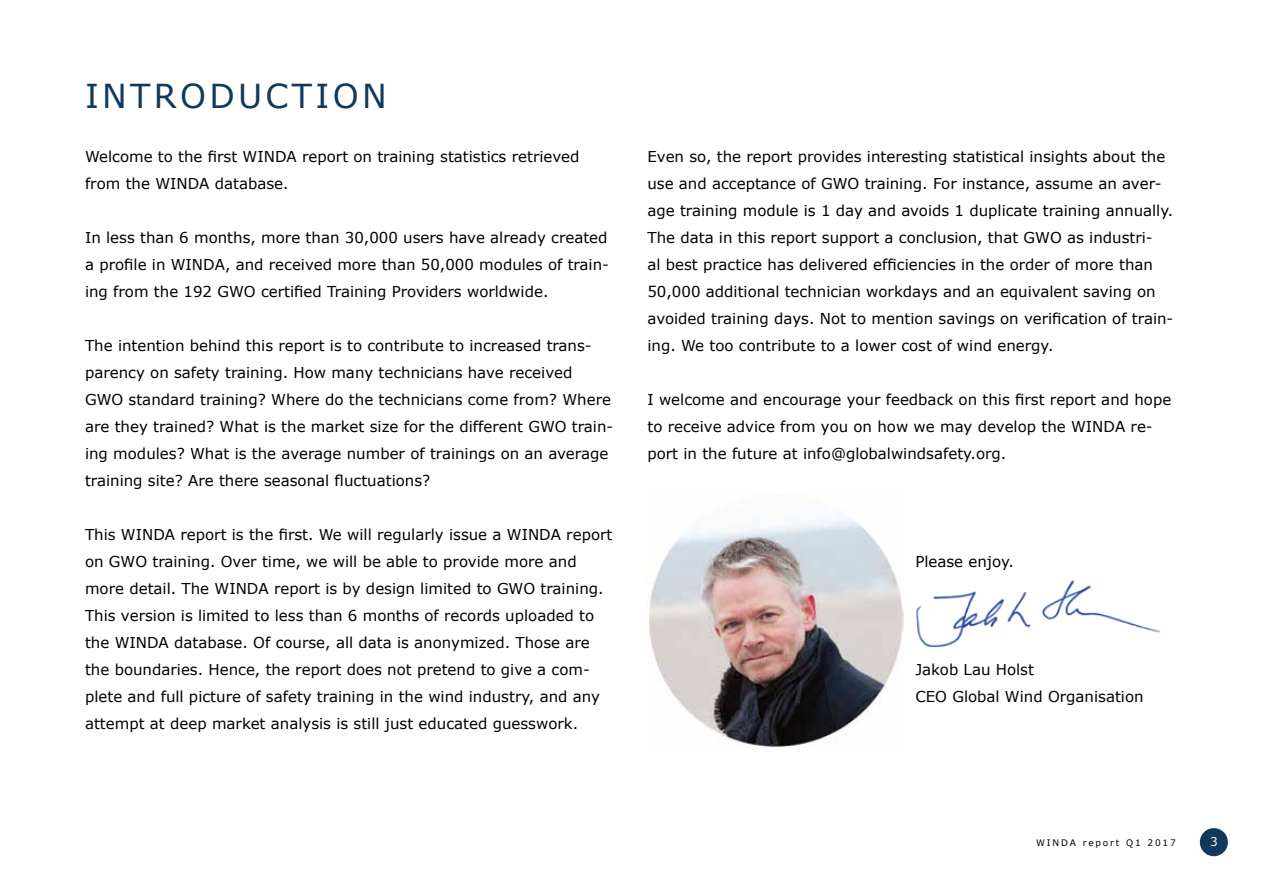
<style>
.page{position:relative;width:1263px;height:893px;background:#fff}
.page>*{position:absolute;margin:0;border:0;box-sizing:border-box;transform-origin:0 0}
.t1{font:33px "Verdana";letter-spacing:.1em;color:#10395b}
.t2{font:15px/27px "Verdana";color:#000}
.t3{font:12px "Verdana";color:#fff}
.t4{font:9px "Verdana";letter-spacing:.2em;color:#000}
</style>
<div class="page">
<div style="left:1200px;top:828px;width:28px;height:28px;background:#10395b;border-radius:50%"></div>
<img style="left:916px;top:580px;width:243px;height:67px">
<img style="left:649px;top:512px;width:254px;height:235px">
<h1 class="t1" style="left:85px;top:73px;width:303px">INTRODUCTION</h1>
<p class="t2" style="left:85px;top:142px;width:496px">Welcome to the first WINDA report on training statistics retrieved from the WINDA database.</p>
<p class="t2" style="left:85px;top:223px;width:525px;text-align:justify">In less than 6 months, more than 30,000 users have already created a profile in WINDA, and received more than 50,000 modules of train&shy;ing from the 192 GWO certified Training Providers worldwide.</p>
<p class="t2" style="left:85px;top:331px;width:530px">The intention behind this report is to contribute to increased trans&shy;parency on safety training. How many technicians have received GWO standard training? Where do the technicians come from? Where are they trained? What is the market size for the different GWO train&shy;ing modules? What is the average number of trainings on an average training site? Are there seasonal fluctuations?</p>
<p class="t2" style="left:85px;top:520px;width:529px">This WINDA report is the first. We will regularly issue a WINDA report on GWO training. Over time, we will be able to provide more and more detail. The WINDA report is by design limited to GWO training.<br>This version is limited to less than 6 months of records uploaded to the WINDA database. Of course, all data is anonymized. Those are the boundaries. Hence, the report does not pretend to give a com&shy;plete and full picture of safety training in the wind industry, and any attempt at deep market analysis is still just educated guesswork.</p>
<p class="t2" style="left:647px;top:142px;width:527px">Even so, the report provides interesting statistical insights about the use and acceptance of GWO training. For instance, assume an aver&shy;age training module is 1 day and avoids 1 duplicate training annually.<br>The data in this report support a conclusion, that GWO as industri-<br>al best practice has delivered efficiencies in the order of more than 50,000 additional technician workdays and an equivalent saving on avoided training days. Not to mention savings on verification of train&shy;ing. We too contribute to a lower cost of wind energy.</p>
<p class="t2" style="left:647px;top:385px;width:525px">I welcome and encourage your feedback on this first report and hope to receive advice from you on how we may develop the WINDA re&shy;port in the future at info@globalwindsafety.org.</p>
<p class="t2" style="left:915px;top:547px;width:100px">Please enjoy.</p>
<p class="t2" style="left:915px;top:655px;width:230px">Jakob Lau Holst<br>CEO Global Wind Organisation</p>
<p class="t4" style="left:1036px;top:837px;width:141px">WINDA report Q1 2017</p>
<p class="t3" style="left:1210px;top:834px;width:9px">3</p>
</div>
